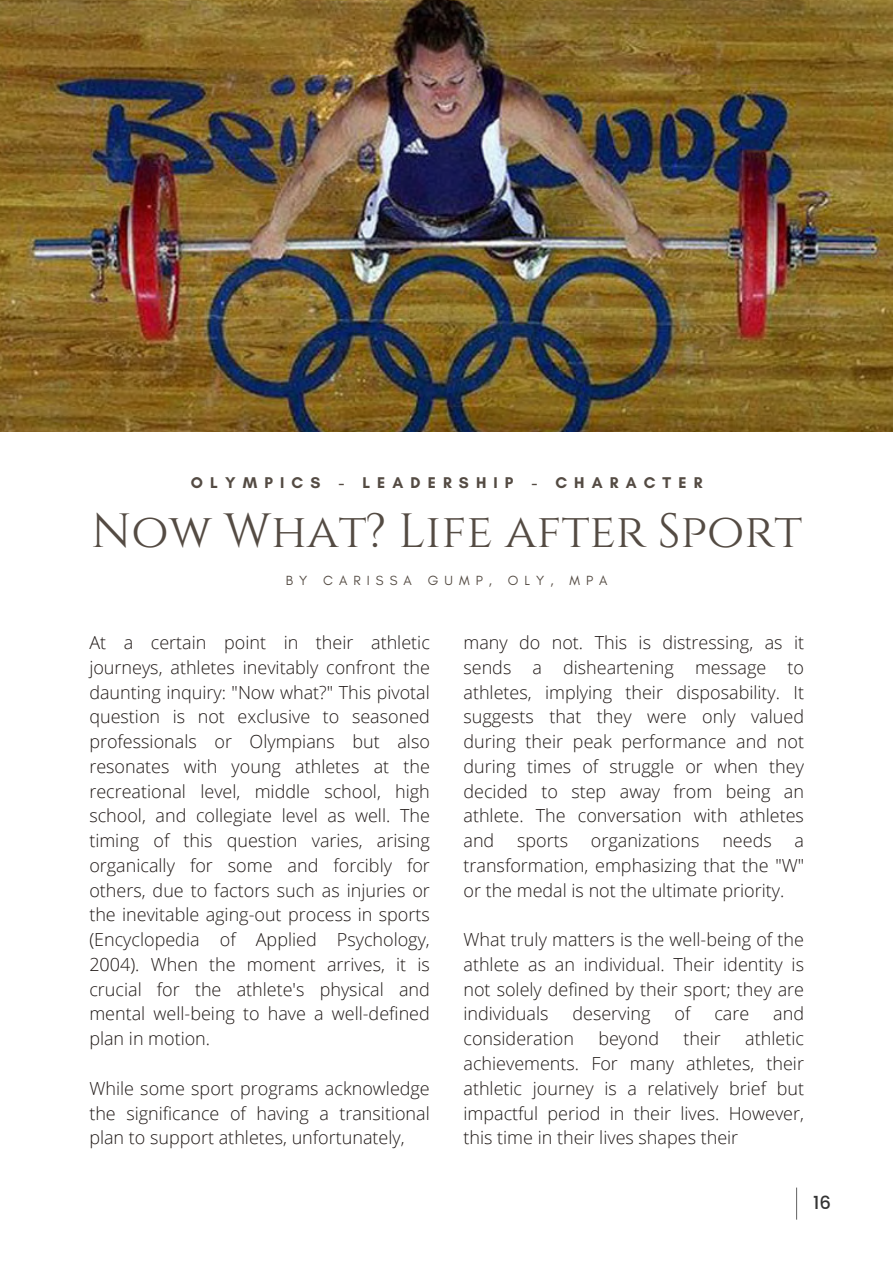
<style>
.page{position:relative;width:893px;height:1264px;background:#fff}
.page>*{position:absolute;margin:0;border:0;box-sizing:border-box;transform-origin:0 0}
.t1{font:48px "Cinzel";color:#544b43}
.t2{font:300 18px/24.8px "Open Sans";color:#201917;text-align:justify}
.t3{font:500 18px "Poppins";color:#343434}
.t4{font:700 15.9px "Glacial Indifference";letter-spacing:.45em;color:#544b43}
.t5{font:13.5px "Glacial Indifference";letter-spacing:.45em;color:#544b43}
</style>
<div class="page">
<img style="left:0;top:0;width:892px;height:431px">
<hr style="left:796px;top:1187px;width:1px;height:32px;background:#737373">
<p class="t4" style="left:191px;top:473px;width:513px">OLYMPICS - LEADERSHIP - CHARACTER</p>
<p class="t1" style="left:91px;top:500px;width:712px">Now What? Life after Sport</p>
<p class="t5" style="left:286px;top:572px;width:323px">BY CARISSA GUMP, OLY, MPA</p>
<p class="t2" style="left:89px;top:629px;width:342px">At a certain point in their athletic journeys, athletes inevitably confront the daunting inquiry: "Now what?" This pivotal question is not exclusive to seasoned professionals or Olympians but also resonates with young athletes at the recreational level, middle school, high school, and collegiate level as well. The timing of this question varies, arising organically for some and forcibly for others, due to factors such as injuries or the inevitable aging-out process in sports (Encyclopedia of Applied Psychology, 2004). When the moment arrives, it is crucial for the athlete's physical and mental well-being to have a well-defined plan in motion.</p>
<p class="t2" style="left:89px;top:1075px;width:342px">While some sport programs acknowledge the significance of having a transitional plan to support athletes, unfortunately,</p>
<p class="t2" style="left:463px;top:629px;width:342px">many do not. This is distressing, as it sends a disheartening message to athletes, implying their disposability. It suggests that they were only valued during their peak performance and not during times of struggle or when they decided to step away from being an athlete. The conversation with athletes and</p>
<p class="t2" style="left:517px;top:827px;width:52px">sports</p>
<p class="t2" style="left:591px;top:827px;width:110px">organizations</p>
<p class="t2" style="left:722px;top:827px;width:51px">needs</p>
<p class="t2" style="left:463px;top:827px;width:342px;text-indent:331px">a transformation, emphasizing that the "W" or the medal is not the ultimate priority.</p>
<p class="t2" style="left:463px;top:926px;width:342px">What truly matters is the well-being of the athlete as an individual. Their identity is not solely defined by their sport; they are individuals</p>
<p class="t2" style="left:572px;top:1001px;width:80px">deserving</p>
<p class="t2" style="left:674px;top:1001px;width:17px">of</p>
<p class="t2" style="left:714px;top:1001px;width:36px">care</p>
<p class="t2" style="left:773px;top:1001px;width:32px">and</p>
<p class="t2" style="left:463px;top:1025px;width:342px;text-indent:282px">athletic achievements. For many athletes, their athletic journey is a relatively brief but impactful period in their lives. However, this time in their lives shapes their</p>
<p class="t2" style="left:463px;top:1025px;width:112px">consideration</p>
<p class="t2" style="left:598px;top:1025px;width:62px">beyond</p>
<p class="t2" style="left:683px;top:1025px;width:39px">their</p>
<p class="t3" style="left:813px;top:1190px;width:19px">16</p>
</div>
